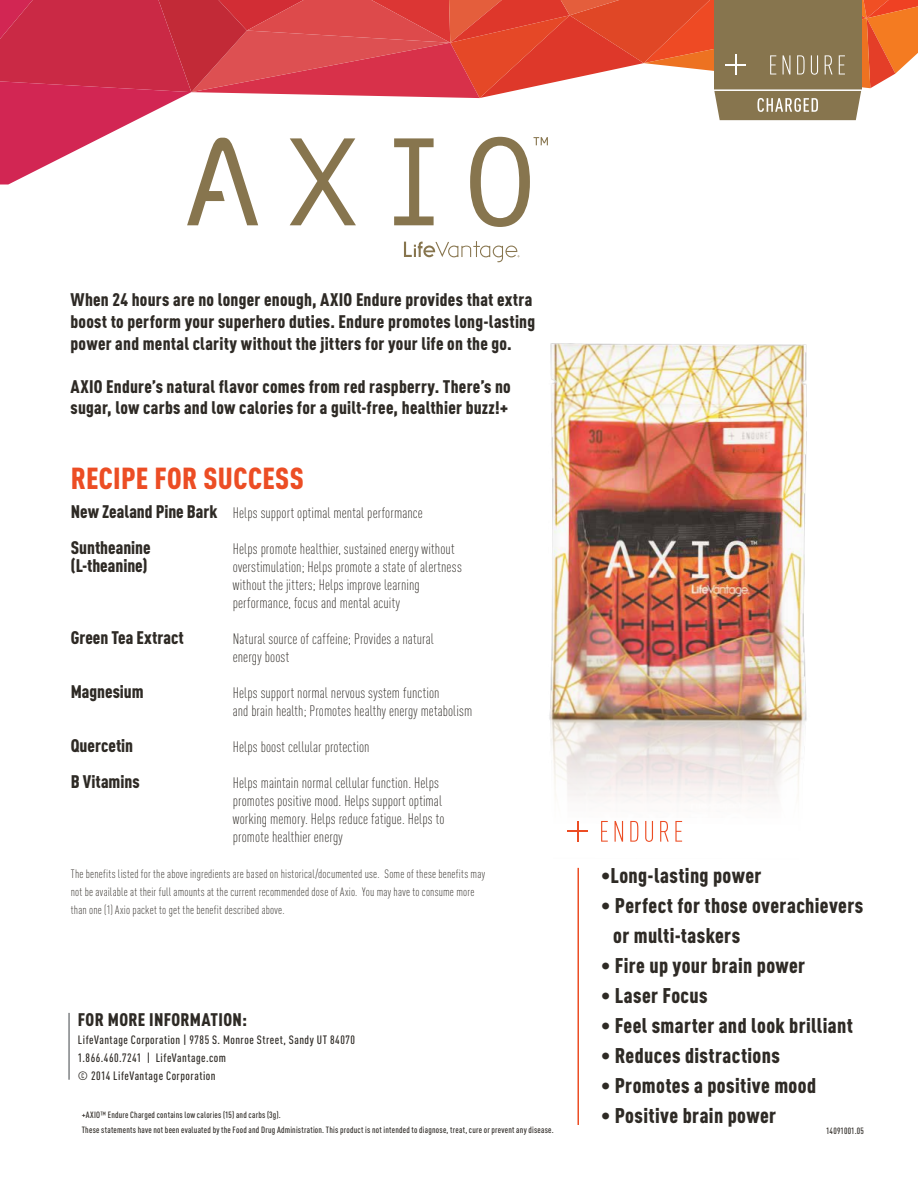
<style>
.page{position:relative;width:918px;height:1188px;background:#fff}
.page>*{position:absolute;margin:0;border:0;box-sizing:border-box;transform-origin:0 0}
.t1{font:900 30px "DIN Cond";letter-spacing:.01em;color:#ec4d24}
.t2{font:900 21px/30px "DIN Cond";letter-spacing:.02em;color:#2e2a25}
.t3{font:900 18px/21.6px "DIN Cond";letter-spacing:.015em;color:#2e2a25}
.t4{font:900 18px "DIN Cond";letter-spacing:-.005em;color:#2e2a25}
.t5{font:300 15px/18px "DIN Cond";letter-spacing:.01em;color:#2e2a25}
.t6{font:300 12px/18px "DIN Cond";letter-spacing:.02em;color:#2e2a25}
.t7{font:500 12px/18px "DIN Cond";letter-spacing:.045em;color:#2e2a25}
.t8{font:500 9px/15px "DIN Cond";letter-spacing:.025em;color:#2e2a25}
.s1{font-weight:900;font-size:18px}
</style>
<div class="page">
<img style="left:549px;top:343px;width:258px;height:499px">
<svg style="left:567px;top:821px;width:21px;height:21px"></svg>
<svg style="left:601px;top:821px;width:7px;height:21px"></svg>
<svg style="left:615px;top:821px;width:8px;height:21px"></svg>
<svg style="left:630px;top:821px;width:8px;height:21px"></svg>
<svg style="left:645px;top:821px;width:8px;height:21px"></svg>
<svg style="left:660px;top:821px;width:9px;height:21px"></svg>
<svg style="left:675px;top:821px;width:7px;height:21px"></svg>
<hr style="left:68px;top:1013px;width:2px;height:67px;background:#808285">
<hr style="left:577px;top:868px;width:2px;height:257px;background:#ec4d24">
<svg style="left:0;top:0;width:918px;height:227px"></svg>
<svg style="left:404px;top:241px;width:115px;height:21px"></svg>
<p class="t3" style="left:70px;top:289px;width:466px">When 24 hours are no longer enough, AXIO Endure provides that extra boost to perform your superhero duties. Endure promotes long-lasting power and mental clarity without the jitters for your life on the go.</p>
<p class="t3" style="left:70px;top:375px;width:442px">AXIO Endure’s natural flavor comes from red raspberry. There’s no sugar, low carbs and low calories for a guilt-free, healthier buzz!+</p>
<h1 class="t1" style="left:71px;top:460px;width:235px">RECIPE FOR SUCCESS</h1>
<p class="t5" style="left:71px;top:504px;width:354px"><span class="s1">New Zealand Pine Bark</span> Helps support optimal mental performance</p>
<p class="t3" style="left:71px;top:536px;width:81px">Suntheanine</p>
<p class="t5" style="left:233px;top:540px;width:223px">Helps promote healthier, sustained energy without</p>
<p class="t3" style="left:71px;top:554px;width:78px">(L-theanine)</p>
<p class="t5" style="left:233px;top:558px;width:230px">overstimulation; Helps promote a state of alertness without the jitters; Helps improve learning performance, focus and mental acuity</p>
<p class="t3" style="left:71px;top:626px;width:115px">Green Tea Extract</p>
<p class="t5" style="left:233px;top:630px;width:203px">Natural source of caffeine; Provides a natural energy boost</p>
<p class="t4" style="left:71px;top:680px;width:74px">Magnesium</p>
<p class="t5" style="left:233px;top:684px;width:241px">Helps support normal nervous system function<br>and brain health; Promotes healthy energy metabolism</p>
<p class="t3" style="left:71px;top:734px;width:64px">Quercetin</p>
<p class="t5" style="left:233px;top:738px;width:138px">Helps boost cellular protection</p>
<p class="t4" style="left:71px;top:770px;width:70px">B Vitamins</p>
<p class="t5" style="left:233px;top:774px;width:213px">Helps maintain normal cellular function. Helps promotes positive mood. Helps support optimal working memory. Helps reduce fatigue. Helps to promote healthier energy</p>
<p class="t6" style="left:71px;top:865px;width:416px">The benefits listed for the above ingredients are based on historical/documented use. Some of these benefits may not be available at their full amounts at the current recommended dose of Axio. You may have to consume more than one (1) Axio packet to get the benefit described above.</p>
<p class="t3" style="left:78px;top:1008px;width:171px">FOR MORE INFORMATION:</p>
<p class="t7" style="left:78px;top:1030px;width:279px">LifeVantage Corporation | 9785 S. Monroe Street, Sandy UT 84070<br>1.866.460.7241 | LifeVantage.com<br>© 2014 LifeVantage Corporation</p>
<p class="t8" style="left:82px;top:1108px;width:474px">+AXIO™ Endure Charged contains low calories (15) and carbs (3g).<br>These statements have not been evaluated by the Food and Drug Administration. This product is not intended to diagnose, treat, cure or prevent any disease.</p>
<h2 class="t2" style="left:601px;top:860px;width:162px">•Long-lasting power</h2>
<h2 class="t2" style="left:613px;top:890px;width:252px;text-indent:-12px">• Perfect for those overachievers or multi-taskers</h2>
<h2 class="t2" style="left:601px;top:950px;width:205px">• Fire up your brain power</h2>
<h2 class="t2" style="left:601px;top:980px;width:108px">• Laser Focus</h2>
<h2 class="t2" style="left:601px;top:1010px;width:253px">• Feel smarter and look brilliant</h2>
<h2 class="t2" style="left:601px;top:1040px;width:180px">• Reduces distractions</h2>
<h2 class="t2" style="left:601px;top:1070px;width:216px">• Promotes a positive mood</h2>
<h2 class="t2" style="left:601px;top:1100px;width:176px">• Positive brain power</h2>
<p class="t8" style="left:826px;top:1123px;width:39px">14091001.05</p>
</div>
